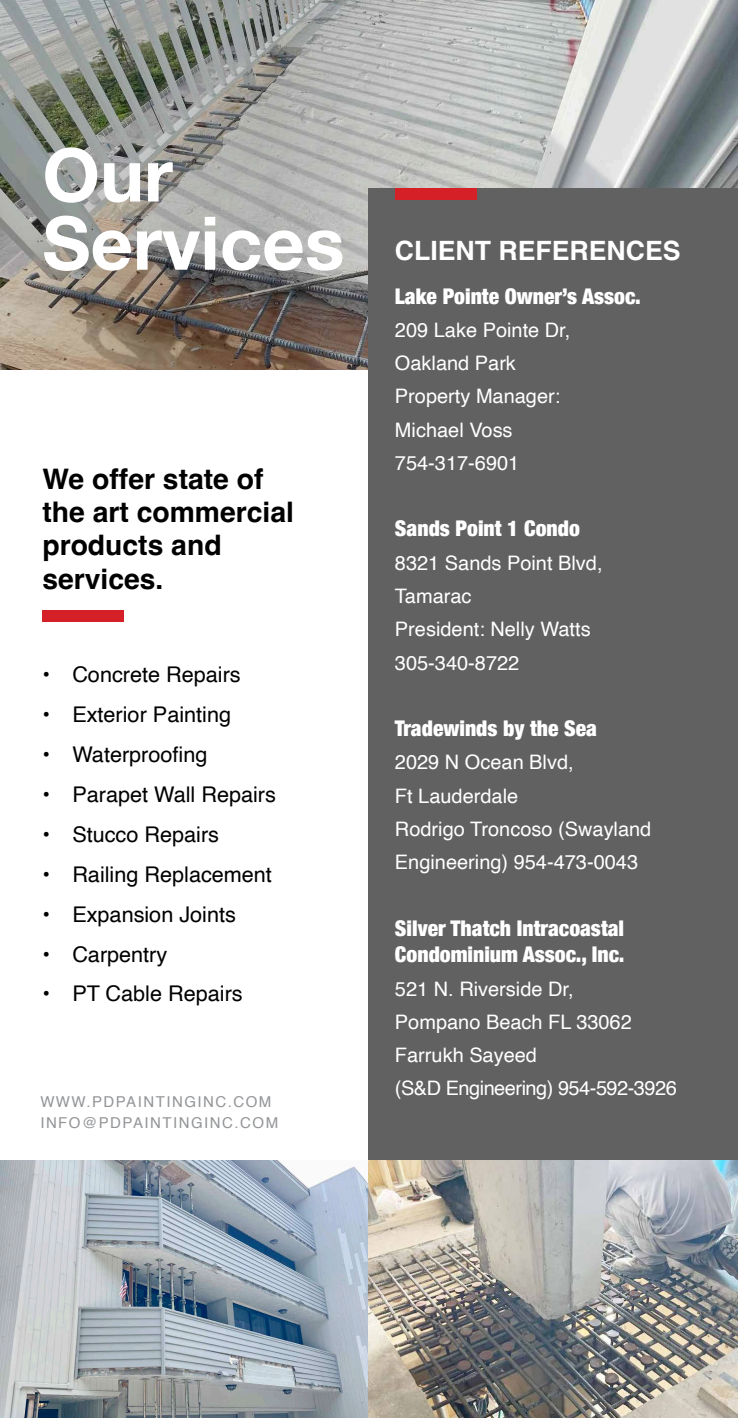
<style>
.page{position:relative;width:738px;height:1418px;background:#fff}
.page>*{position:absolute;margin:0;border:0;box-sizing:border-box;transform-origin:0 0}
.t1{font:700 74.02px "Helvetica Neue";color:#fff}
.t2{font:700 28.18px/33.2px "Helvetica";color:#000}
.t3{font:700 26.6px "Helvetica";color:#fff}
.t4{font:21.7px "Helvetica";color:#000}
.t5{font:900 condensed 21.7px/26.6px "Helvetica Neue";color:#fff}
.t6{font:19.95px/33.2px "Helvetica";color:#fff}
.t7{font:19.95px "Helvetica";letter-spacing:-.025em;color:#fff}
.t8{font:15.05px "Helvetica";letter-spacing:.1em;color:#939598}
</style>
<div class="page">
<img style="left:556px;top:0;width:181px;height:188px">
<svg style="left:0;top:0;width:556px;height:370px"></svg>
<div style="left:368px;top:188px;width:369px;height:972px;background:#616161"></div>
<div style="left:394px;top:188px;width:82px;height:11px;background:#d62027"></div>
<div style="left:42px;top:610px;width:82px;height:11px;background:#d62027"></div>
<img style="left:0;top:1160px;width:368px;height:258px">
<img style="left:368px;top:1160px;width:369px;height:258px">
<p class="t1" style="left:42px;top:117px;width:132px">Our</p>
<p class="t1" style="left:42px;top:185px;width:303px">Services</p>
<p class="t2" style="left:42px;top:465px;width:253px">We offer state of the art commercial products and services.</p>
<p class="t4" style="left:42px;top:658px;width:200px">• Concrete Repairs</p>
<p class="t4" style="left:42px;top:697px;width:190px">• Exterior Painting</p>
<p class="t4" style="left:42px;top:737px;width:166px">• Waterproofing</p>
<p class="t4" style="left:42px;top:777px;width:235px">• Parapet Wall Repairs</p>
<p class="t4" style="left:42px;top:817px;width:178px">• Stucco Repairs</p>
<p class="t4" style="left:42px;top:857px;width:231px">• Railing Replacement</p>
<p class="t4" style="left:42px;top:897px;width:195px">• Expansion Joints</p>
<p class="t4" style="left:42px;top:937px;width:126px">• Carpentry</p>
<p class="t4" style="left:42px;top:977px;width:202px">• PT Cable Repairs</p>
<p class="t8" style="left:40px;top:1089px;width:232px">WWW.PDPAINTINGINC.COM</p>
<p class="t8" style="left:40px;top:1111px;width:239px">INFO@PDPAINTINGINC.COM</p>
<p class="t3" style="left:394px;top:235px;width:287px">CLIENT REFERENCES</p>
<p class="t5" style="left:394px;top:281px;width:247px">Lake Pointe Owner’s Assoc.</p>
<p class="t6" style="left:394px;top:314px;width:177px">209 Lake Pointe Dr,</p>
<p class="t6" style="left:394px;top:347px;width:122px">Oakland Park</p>
<p class="t6" style="left:394px;top:380px;width:167px">Property Manager:</p>
<p class="t6" style="left:394px;top:414px;width:119px">Michael Voss</p>
<p class="t6" style="left:394px;top:447px;width:126px">754-317-6901</p>
<p class="t5" style="left:394px;top:514px;width:186px">Sands Point 1 Condo</p>
<p class="t6" style="left:394px;top:547px;width:209px">8321 Sands Point Blvd,</p>
<p class="t6" style="left:394px;top:580px;width:78px">Tamarac</p>
<p class="t6" style="left:394px;top:613px;width:197px">President: Nelly Watts</p>
<p class="t6" style="left:394px;top:646px;width:126px">305-340-8722</p>
<p class="t5" style="left:394px;top:714px;width:203px">Tradewinds by the Sea</p>
<p class="t6" style="left:394px;top:746px;width:180px">2029 N Ocean Blvd,</p>
<p class="t6" style="left:394px;top:779px;width:125px">Ft Lauderdale</p>
<p class="t6" style="left:394px;top:813px;width:258px">Rodrigo Troncoso (Swayland<br>Engineering) 954-473-0043</p>
<p class="t5" style="left:394px;top:913px;width:231px">Silver Thatch Intracoastal<br>Condominium Assoc., Inc.</p>
<p class="t6" style="left:394px;top:972px;width:180px">521 N. Riverside Dr,</p>
<p class="t6" style="left:394px;top:1005px;width:238px">Pompano Beach FL 33062</p>
<p class="t6" style="left:394px;top:1039px;width:143px">Farrukh Sayeed</p>
<p class="t7" style="left:394px;top:1073px;width:283px">(S&amp;D Engineering) 954-592-3926</p>
</div>
